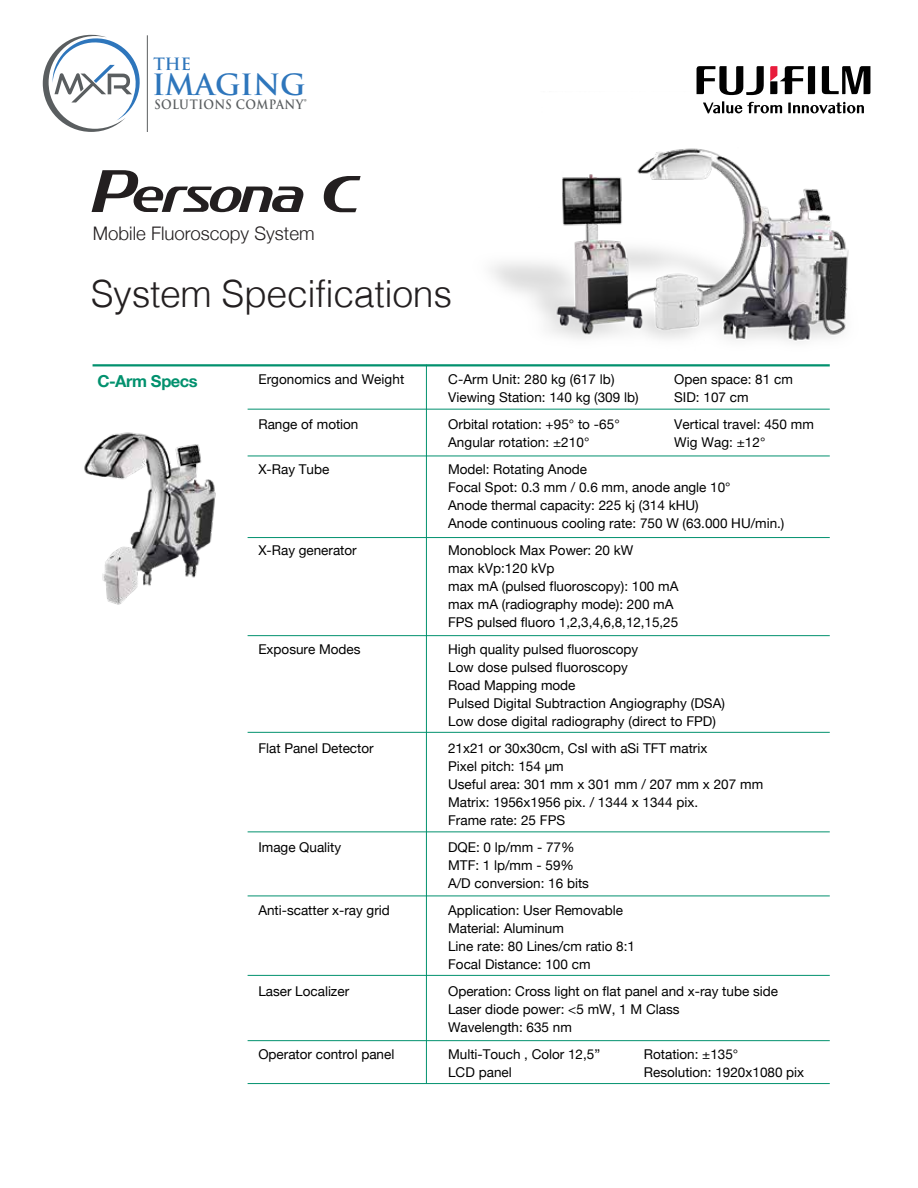
<style>
.page{position:relative;width:918px;height:1188px;background:#fff}
.page>*{position:absolute;margin:0;border:0;box-sizing:border-box;transform-origin:0 0}
.t1{font:300 37.5px "Helvetica";letter-spacing:-.01em;color:#231f20}
.t2{font:600 28.5px "Trajan Pro 3";letter-spacing:-.005em;color:#2e76bc}
.t3{font:300 18.6px "Helvetica Neue";color:#231f20}
.t4{font:700 16.5px "Helvetica Neue";letter-spacing:-.025em;color:#02916e}
.t5{font:600 16.5px "Trajan Pro 3";color:#2e76bc}
.t6{font:13.5px/18px "Helvetica Neue";color:#000}
.t7{font:600 12.6px "Trajan Pro 3";letter-spacing:.025em;color:#5a5e60;scale:.91 1}
.t8{font:7.2px "Myriad Pro";color:#5b5f60}
</style>
<div class="page">
<hr style="left:426px;top:365px;width:1px;height:719px;background:#02916e">
<hr style="left:248px;top:409px;width:582px;height:1px;background:#02916e">
<hr style="left:248px;top:456px;width:582px;height:1px;background:#02916e">
<hr style="left:248px;top:537px;width:582px;height:1px;background:#02916e">
<hr style="left:248px;top:635px;width:582px;height:1px;background:#02916e">
<hr style="left:248px;top:732px;width:582px;height:1px;background:#02916e">
<hr style="left:248px;top:831px;width:582px;height:1px;background:#02916e">
<hr style="left:248px;top:896px;width:582px;height:1px;background:#02916e">
<hr style="left:248px;top:975px;width:582px;height:1px;background:#02916e">
<hr style="left:248px;top:1083px;width:582px;height:1px;background:#02916e">
<hr style="left:248px;top:1040px;width:582px;height:1px;background:#02916e">
<hr style="left:93px;top:364px;width:737px;height:2px;background:#02916e">
<img style="left:84px;top:432px;width:132px;height:173px">
<img style="left:219px;top:66px;width:652px;height:276px">
<svg style="left:324px;top:176px;width:37px;height:36px"></svg>
<svg style="left:92px;top:170px;width:213px;height:42px"></svg>
<svg style="left:822px;top:66px;width:48px;height:28px"></svg>
<svg style="left:697px;top:66px;width:67px;height:29px"></svg>
<svg style="left:770px;top:66px;width:45px;height:28px"></svg>
<svg style="left:703px;top:101px;width:79px;height:12px"></svg>
<svg style="left:788px;top:102px;width:76px;height:11px"></svg>
<svg style="left:43px;top:34px;width:97px;height:98px"></svg>
<hr style="left:147px;top:35px;width:1px;height:97px;background:#5b5d5f">
<p class="t5" style="left:153px;top:52px;width:39px">THE</p>
<h2 class="t2" style="left:152px;top:64px;width:155px">IMAGING</h2>
<p class="t7" style="left:154px;top:95px;width:165px">SOLUTIONS COMPANY</p>
<p class="t8" style="left:304px;top:97px;width:5px">®</p>
<h3 class="t3" style="left:93px;top:218px;width:223px">Mobile Fluoroscopy System</h3>
<h1 class="t1" style="left:91px;top:262px;width:363px">System Specifications</h1>
<p class="t4" style="left:98px;top:368px;width:102px">C-Arm Specs</p>
<p class="t6" style="left:258px;top:371px;width:147px">Ergonomics and Weight</p>
<p class="t6" style="left:448px;top:371px;width:168px">C-Arm Unit: 280 kg (617 lb)</p>
<p class="t6" style="left:674px;top:371px;width:120px">Open space: 81 cm</p>
<p class="t6" style="left:448px;top:389px;width:192px">Viewing Station: 140 kg (309 lb)</p>
<p class="t6" style="left:674px;top:389px;width:76px">SID: 107 cm</p>
<p class="t6" style="left:258px;top:416px;width:102px">Range of motion</p>
<p class="t6" style="left:448px;top:416px;width:173px">Orbital rotation: +95° to -65°</p>
<p class="t6" style="left:674px;top:416px;width:141px">Vertical travel: 450 mm</p>
<p class="t6" style="left:448px;top:434px;width:143px">Angular rotation: ±210°</p>
<p class="t6" style="left:674px;top:434px;width:93px">Wig Wag: ±12°</p>
<p class="t6" style="left:258px;top:461px;width:72px">X-Ray Tube</p>
<p class="t6" style="left:448px;top:461px;width:338px">Model: Rotating Anode<br>Focal Spot: 0.3 mm / 0.6 mm, anode angle 10°<br>Anode thermal capacity: 225 kj (314 kHU)<br>Anode continuous cooling rate: 750 W (63.000 HU/min.)</p>
<p class="t6" style="left:258px;top:542px;width:100px">X-Ray generator</p>
<p class="t6" style="left:448px;top:542px;width:232px">Monoblock Max Power: 20 kW<br>max kVp:120 kVp<br>max mA (pulsed fluoroscopy): 100 mA max mA (radiography mode): 200 mA<br>FPS pulsed fluoro 1,2,3,4,6,8,12,15,25</p>
<p class="t6" style="left:258px;top:641px;width:104px">Exposure Modes</p>
<p class="t6" style="left:448px;top:641px;width:278px">High quality pulsed fluoroscopy<br>Low dose pulsed fluoroscopy<br>Road Mapping mode<br>Pulsed Digital Subtraction Angiography (DSA)<br>Low dose digital radiography (direct to FPD)</p>
<p class="t6" style="left:258px;top:740px;width:117px">Flat Panel Detector</p>
<p class="t6" style="left:448px;top:740px;width:317px">21x21 or 30x30cm, CsI with aSi TFT matrix<br>Pixel pitch: 154 µm<br>Useful area: 301 mm x 301 mm / 207 mm x 207 mm<br>Matrix: 1956x1956 pix. / 1344 x 1344 pix.<br>Frame rate: 25 FPS</p>
<p class="t6" style="left:258px;top:839px;width:84px">Image Quality</p>
<p class="t6" style="left:448px;top:839px;width:142px">DQE: 0 lp/mm - 77%<br>MTF: 1 lp/mm - 59%<br>A/D conversion: 16 bits</p>
<p class="t6" style="left:258px;top:902px;width:133px">Anti-scatter x-ray grid</p>
<p class="t6" style="left:448px;top:902px;width:188px">Application: User Removable<br>Material: Aluminum<br>Line rate: 80 Lines/cm ratio 8:1<br>Focal Distance: 100 cm</p>
<p class="t6" style="left:258px;top:983px;width:92px">Laser Localizer</p>
<p class="t6" style="left:448px;top:983px;width:331px">Operation: Cross light on flat panel and x-ray tube side<br>Laser diode power: &lt;5 mW, 1 M Class<br>Wavelength: 635 nm</p>
<p class="t6" style="left:258px;top:1046px;width:137px">Operator control panel</p>
<p class="t6" style="left:448px;top:1046px;width:153px">Multi-Touch , Color 12,5”</p>
<p class="t6" style="left:644px;top:1046px;width:96px">Rotation: ±135°</p>
<p class="t6" style="left:448px;top:1064px;width:65px">LCD panel</p>
<p class="t6" style="left:644px;top:1064px;width:162px">Resolution: 1920x1080 pix</p>
</div>
